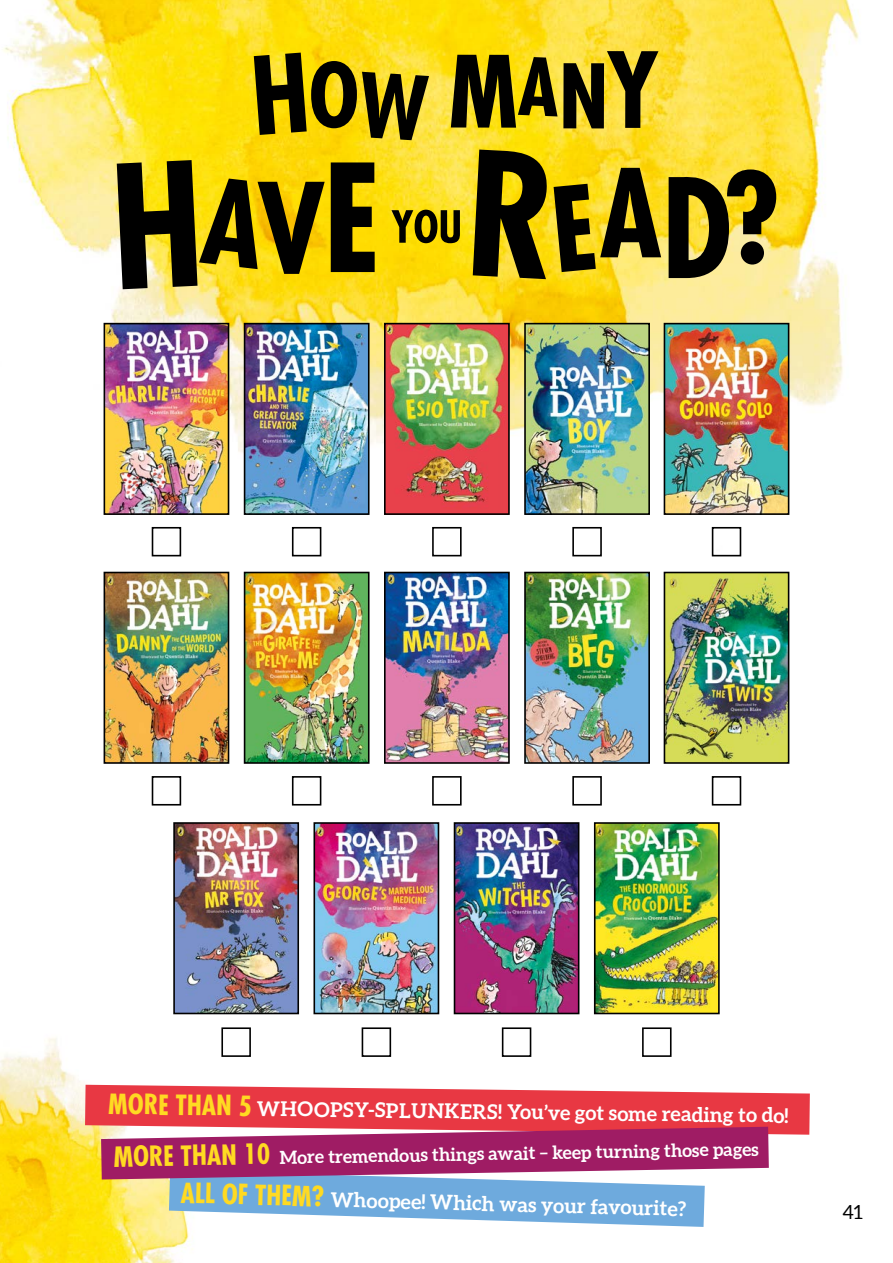
<style>
.page{position:relative;width:893px;height:1263px;background:#fff}
.page>*{position:absolute;margin:0;border:0;box-sizing:border-box;transform-origin:0 0}
.t1{font:700 20.4px "Aleo";color:#fff}
.t2{font:19.5px "Aleo";color:#000}
.t3{font:700 18.15px "Aleo";color:#fff}
.s1{font-family:"Futura";font-stretch:condensed;font-size:27.15px;color:#ffda22}
</style>
<div class="page">
<img style="left:3px;top:0;width:856px;height:586px">
<img style="left:0;top:1014px;width:220px;height:249px">
<div style="left:502px;top:1027px;width:29px;height:30px;border:2px solid #000"></div>
<div style="left:221px;top:1027px;width:30px;height:30px;border:2px solid #000"></div>
<div style="left:642px;top:1027px;width:30px;height:30px;border:2px solid #000"></div>
<div style="left:362px;top:1027px;width:29px;height:30px;border:2px solid #000"></div>
<img style="left:176px;top:825px;width:120px;height:186px">
<div style="left:173px;top:822px;width:126px;height:192px;border:2px solid #000"></div>
<img style="left:316px;top:825px;width:120px;height:186px">
<div style="left:313px;top:822px;width:126px;height:192px;border:2px solid #000"></div>
<img style="left:457px;top:825px;width:119px;height:186px">
<div style="left:454px;top:822px;width:125px;height:192px;border:2px solid #000"></div>
<img style="left:597px;top:825px;width:120px;height:186px">
<div style="left:594px;top:822px;width:126px;height:192px;border:2px solid #000"></div>
<div style="left:712px;top:527px;width:29px;height:29px;border:2px solid #000"></div>
<div style="left:572px;top:527px;width:30px;height:29px;border:2px solid #000"></div>
<div style="left:432px;top:527px;width:30px;height:29px;border:2px solid #000"></div>
<div style="left:292px;top:527px;width:29px;height:29px;border:2px solid #000"></div>
<div style="left:152px;top:527px;width:29px;height:29px;border:2px solid #000"></div>
<img style="left:107px;top:326px;width:119px;height:186px">
<div style="left:104px;top:323px;width:125px;height:192px;border:2px solid #000"></div>
<img style="left:247px;top:326px;width:120px;height:186px">
<div style="left:244px;top:323px;width:126px;height:192px;border:2px solid #000"></div>
<img style="left:387px;top:326px;width:120px;height:186px">
<div style="left:384px;top:323px;width:126px;height:192px;border:2px solid #000"></div>
<img style="left:527px;top:326px;width:120px;height:186px">
<div style="left:524px;top:323px;width:126px;height:192px;border:2px solid #000"></div>
<img style="left:667px;top:326px;width:119px;height:186px">
<div style="left:664px;top:323px;width:125px;height:192px;border:2px solid #000"></div>
<div style="left:712px;top:776px;width:29px;height:29px;border:2px solid #000"></div>
<div style="left:572px;top:776px;width:30px;height:29px;border:2px solid #000"></div>
<div style="left:432px;top:776px;width:30px;height:29px;border:2px solid #000"></div>
<div style="left:292px;top:776px;width:29px;height:29px;border:2px solid #000"></div>
<div style="left:152px;top:776px;width:29px;height:29px;border:2px solid #000"></div>
<img style="left:107px;top:575px;width:119px;height:186px">
<div style="left:104px;top:572px;width:125px;height:192px;border:2px solid #000"></div>
<img style="left:247px;top:575px;width:120px;height:186px">
<div style="left:244px;top:572px;width:126px;height:192px;border:2px solid #000"></div>
<img style="left:387px;top:575px;width:120px;height:186px">
<div style="left:384px;top:572px;width:126px;height:192px;border:2px solid #000"></div>
<img style="left:527px;top:575px;width:120px;height:186px">
<div style="left:524px;top:572px;width:126px;height:192px;border:2px solid #000"></div>
<img style="left:667px;top:575px;width:119px;height:186px">
<div style="left:664px;top:572px;width:125px;height:192px;border:2px solid #000"></div>
<svg style="left:254px;top:53px;width:175px;height:87px;background:#88770f"></svg>
<svg style="left:451px;top:55px;width:106px;height:73px;background:#655a0c"></svg>
<svg style="left:563px;top:51px;width:95px;height:77px;background:#7c6d1f"></svg>
<svg style="left:391px;top:210px;width:69px;height:33px;background:#786802"></svg>
<svg style="left:331px;top:162px;width:44px;height:110px;background:#3f3601"></svg>
<svg style="left:473px;top:150px;width:75px;height:129px;background:#4e4407"></svg>
<svg style="left:554px;top:168px;width:107px;height:104px;background:#857519"></svg>
<svg style="left:669px;top:169px;width:107px;height:109px;background:#716528"></svg>
<svg style="left:117px;top:160px;width:208px;height:129px;background:#857510"></svg>
<svg style="left:85px;top:1085px;width:725px;height:142px"></svg>
<p class="t1" style="left:109px;top:1093px;width:682px;rotate:1deg"><span class="s1">MORE THAN 5</span> WHOOPSY-SPLUNKERS! You’ve got some reading to do!</p>
<p class="t3" style="left:113px;top:1150px;width:646px;rotate:-1deg"><span class="s1">MORE THAN 10</span> More tremendous things await – keep turning those pages</p>
<p class="t1" style="left:181px;top:1181px;width:507px;rotate:2deg"><span class="s1">ALL OF THEM?</span> Whoopee! Which was your favourite?</p>
<p class="t2" style="left:843px;top:1201px;width:22px">41</p>
</div>
